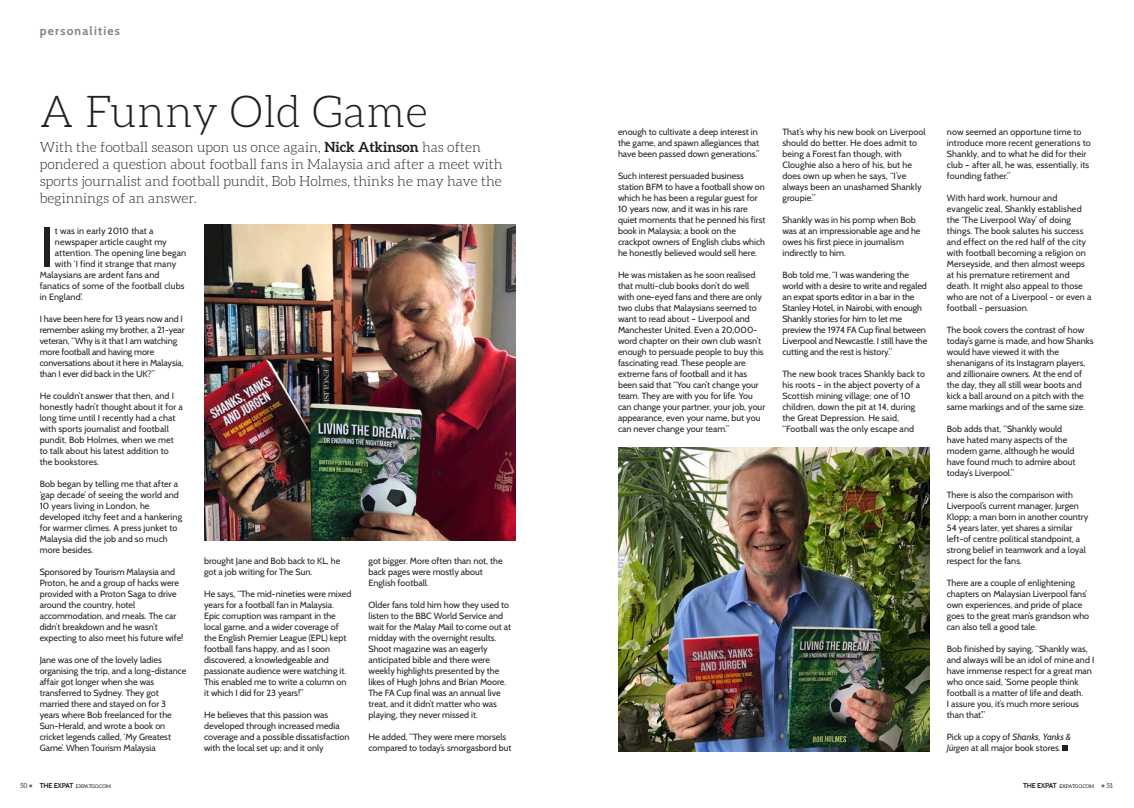
<style>
.page{position:relative;width:1134px;height:808px;background:#fff}
.page>*{position:absolute;margin:0;border:0;box-sizing:border-box;transform-origin:0 0}
._1Bodytext_ROP{font:56.1px "Cabin";color:#231f20}
.Heading_ROP{font:300 44px "Aleo";letter-spacing:.01em;color:#231f20}
.Standfirst{font:300 14px/16.8px "Aleo";color:#231f20}
.t1{font:700 12px "Cabin";letter-spacing:.1em;color:#808285}
._1Bodytext_ROP-2{font:9px/11px "Cabin";color:#231f20}
.t2{font:5px "Aleo";letter-spacing:-.02em;color:#231f20}
.s1{font-weight:700}
.s2{font-style:italic}
.s3{font-weight:700;font-size:7px;color:#6c6d70}
.s4{font-family:"Cabin";font-weight:700;font-size:7px}
</style>
<div class="page">
<svg style="left:1063px;top:746px;width:5px;height:5px"></svg>
<img style="left:618px;top:448px;width:312px;height:303px">
<img style="left:204px;top:225px;width:312px;height:316px">
<p class="t1" style="left:40px;top:23px;width:82px">personalities</p>
<p class="Heading_ROP" style="left:40px;top:87px;width:389px">A Funny Old Game</p>
<p class="Standfirst" style="left:40px;top:139px;width:464px">With the football season upon us once again, <span class="s1">Nick Atkinson</span> has often pondered a question about football fans in Malaysia and after a meet with sports journalist and football pundit, Bob Holmes, thinks he may have the beginnings of an answer.</p>
<p class="_1Bodytext_ROP" style="left:40px;top:212px;width:16px">I</p>
<p class="_1Bodytext_ROP-2" style="left:55px;top:225px;width:100px">t was in early 2010 that a</p>
<p class="_1Bodytext_ROP-2" style="left:55px;top:236px;width:113px">newspaper article caught my</p>
<p class="_1Bodytext_ROP-2" style="left:55px;top:247px;width:133px">attention. The opening line began</p>
<p class="_1Bodytext_ROP-2" style="left:55px;top:258px;width:123px">with ‘I find it strange that many</p>
<p class="_1Bodytext_ROP-2" style="left:40px;top:269px;width:121px">Malaysians are ardent fans and</p>
<p class="_1Bodytext_ROP-2" style="left:40px;top:280px;width:146px">fanatics of some of the football clubs</p>
<p class="_1Bodytext_ROP-2" style="left:40px;top:291px;width:45px">in England’.</p>
<p class="_1Bodytext_ROP-2" style="left:40px;top:313px;width:147px">I have been here for 13 years now and I remember asking my brother, a 21-year veteran, “Why is it that I am watching more football and having more conversations about it here in Malaysia, than I ever did back in the UK?”</p>
<p class="_1Bodytext_ROP-2" style="left:40px;top:390px;width:145px">He couldn’t answer that then, and I honestly hadn’t thought about it for a long time until I recently had a chat with sports journalist and football pundit, Bob Holmes, when we met</p>
<p class="_1Bodytext_ROP-2" style="left:40px;top:445px;width:131px">to talk about his latest addition to</p>
<p class="_1Bodytext_ROP-2" style="left:40px;top:456px;width:61px">the bookstores.</p>
<p class="_1Bodytext_ROP-2" style="left:40px;top:478px;width:144px">Bob began by telling me that after a ‘gap decade’ of seeing the world and<br>10 years living in London, he developed itchy feet and a hankering for warmer climes. A press junket to<br>Malaysia did the job and so much more besides.</p>
<p class="_1Bodytext_ROP-2" style="left:40px;top:566px;width:145px">Sponsored by Tourism Malaysia and Proton, he and a group of hacks were provided with a Proton Saga to drive around the country, hotel accommodation, and meals. The car didn’t breakdown and he wasn’t expecting to also meet his future wife!</p>
<p class="_1Bodytext_ROP-2" style="left:40px;top:654px;width:148px">Jane was one of the lovely ladies organising the trip, and a long-distance affair got longer when she was transferred to Sydney. They got married there and stayed on for 3 years where Bob freelanced for the Sun-Herald, and wrote a book on cricket legends called, ‘My Greatest Game’. When Tourism Malaysia</p>
<p class="_1Bodytext_ROP-2" style="left:204px;top:555px;width:138px">brought Jane and Bob back to KL, he got a job writing for The Sun.</p>
<p class="_1Bodytext_ROP-2" style="left:204px;top:588px;width:149px">He says, “The mid-nineties were mixed years for a football fan in Malaysia.<br>Epic corruption was rampant in the local game, and a wider coverage of the English Premier League (EPL) kept football fans happy, and as I soon discovered, a knowledgeable and passionate audience were watching it.<br>This enabled me to write a column on it which I did for 23 years!”</p>
<p class="_1Bodytext_ROP-2" style="left:204px;top:709px;width:147px">He believes that this passion was developed through increased media coverage and a possible dissatisfaction with the local set up; and it only</p>
<p class="_1Bodytext_ROP-2" style="left:369px;top:555px;width:136px">got bigger. More often than not, the</p>
<p class="_1Bodytext_ROP-2" style="left:369px;top:566px;width:116px">back pages were mostly about</p>
<p class="_1Bodytext_ROP-2" style="left:369px;top:577px;width:62px">English football.</p>
<p class="_1Bodytext_ROP-2" style="left:369px;top:599px;width:144px">Older fans told him how they used to listen to the BBC World Service and wait for the Malay Mail to come out at midday with the overnight results.<br>Shoot magazine was an eagerly anticipated bible and there were weekly highlights presented by the likes of Hugh Johns and Brian Moore.<br>The FA Cup final was an annual live treat, and it didn’t matter who was playing, they never missed it.</p>
<p class="_1Bodytext_ROP-2" style="left:369px;top:731px;width:144px">He added, “They were mere morsels compared to today’s smorgasbord but</p>
<p class="_1Bodytext_ROP-2" style="left:618px;top:126px;width:143px">enough to cultivate a deep interest in the game, and spawn allegiances that have been passed down generations.”</p>
<p class="_1Bodytext_ROP-2" style="left:618px;top:170px;width:149px">Such interest persuaded business station BFM to have a football show on which he has been a regular guest for 10 years now, and it was in his rare quiet moments that he penned his first book in Malaysia; a book on the crackpot owners of English clubs which he honestly believed would sell here.</p>
<p class="_1Bodytext_ROP-2" style="left:618px;top:269px;width:149px">He was mistaken as he soon realised that multi-club books don’t do well with one-eyed fans and there are only two clubs that Malaysians seemed to want to read about – Liverpool and Manchester United. Even a 20,000- word chapter on their own club wasn’t enough to persuade people to buy this fascinating read. These people are extreme fans of football and it has been said that “You can’t change your team. They are with you for life. You can change your partner, your job, your appearance, even your name, but you can never change your team.”</p>
<p class="_1Bodytext_ROP-2" style="left:782px;top:126px;width:145px">That’s why his new book on Liverpool should do better. He does admit to being a Forest fan though, with<br>Cloughie also a hero of his, but he does own up when he says, “I’ve always been an unashamed Shankly groupie.”</p>
<p class="_1Bodytext_ROP-2" style="left:782px;top:214px;width:140px">Shankly was in his pomp when Bob was at an impressionable age and he owes his first piece in journalism indirectly to him.</p>
<p class="_1Bodytext_ROP-2" style="left:782px;top:269px;width:146px">Bob told me, “I was wandering the world with a desire to write and regaled an expat sports editor in a bar in the Stanley Hotel, in Nairobi, with enough Shankly stories for him to let me preview the 1974 FA Cup final between Liverpool and Newcastle. I still have the</p>
<p class="_1Bodytext_ROP-2" style="left:782px;top:346px;width:111px">cutting and the rest is history.”</p>
<p class="_1Bodytext_ROP-2" style="left:782px;top:368px;width:144px">The new book traces Shankly back to his roots – in the abject poverty of a Scottish mining village; one of 10 children, down the pit at 14, during the Great Depression. He said, “Football was the only escape and</p>
<p class="_1Bodytext_ROP-2" style="left:947px;top:126px;width:145px">now seemed an opportune time to introduce more recent generations to<br>Shankly, and to what he did for their club – after all, he was, essentially, its founding father.”</p>
<p class="_1Bodytext_ROP-2" style="left:947px;top:192px;width:146px">With hard work, humour and evangelic zeal, Shankly established the ‘The Liverpool Way’ of doing things. The book salutes his success and effect on the red half of the city with football becoming a religion on Merseyside, and then almost weeps at his premature retirement and death. It might also appeal to those who are not of a Liverpool - or even a football - persuasion.</p>
<p class="_1Bodytext_ROP-2" style="left:947px;top:324px;width:148px">The book covers the contrast of how today’s game is made, and how Shanks would have viewed it with the shenanigans of its Instagram players, and zillionaire owners. At the end of the day, they all still wear boots and kick a ball around on a pitch with the same markings and of the same size.</p>
<p class="_1Bodytext_ROP-2" style="left:947px;top:423px;width:117px">Bob adds that, “Shankly would</p>
<p class="_1Bodytext_ROP-2" style="left:947px;top:434px;width:130px">have hated many aspects of the modern game, although he would have found much to admire about today’s Liverpool.”</p>
<p class="_1Bodytext_ROP-2" style="left:947px;top:489px;width:143px">There is also the comparison with Liverpool’s current manager, Jurgen Klopp; a man born in another country 54 years later, yet shares a similar left-of centre political standpoint, a strong belief in teamwork and a loyal respect for the fans.</p>
<p class="_1Bodytext_ROP-2" style="left:947px;top:577px;width:144px">There are a couple of enlightening chapters on Malaysian Liverpool fans’ own experiences, and pride of place goes to the great man’s grandson who can also tell a good tale.</p>
<p class="_1Bodytext_ROP-2" style="left:947px;top:643px;width:149px">Bob finished by saying, “Shankly was, and always will be an idol of mine and I have immense respect for a great man who once said, ‘Some people think football is a matter of life and death.</p>
<p class="_1Bodytext_ROP-2" style="left:947px;top:698px;width:133px">I assure you, it’s much more serious than that’.”</p>
<p class="_1Bodytext_ROP-2" style="left:947px;top:731px;width:126px">Pick up a copy of <span class="s2">Shanks, Yanks &amp;<br>Jürgen</span> at all major book stores.</p>
<p class="t2" style="left:20px;top:783px;width:92px"><span class="s3">50 •</span> <span class="s4">THE EXPAT</span> EXPATGO.COM</p>
<p class="t2" style="left:1023px;top:783px;width:92px"><span class="s4">THE EXPAT</span> EXPATGO.COM <span class="s3">• 51</span></p>
</div>
